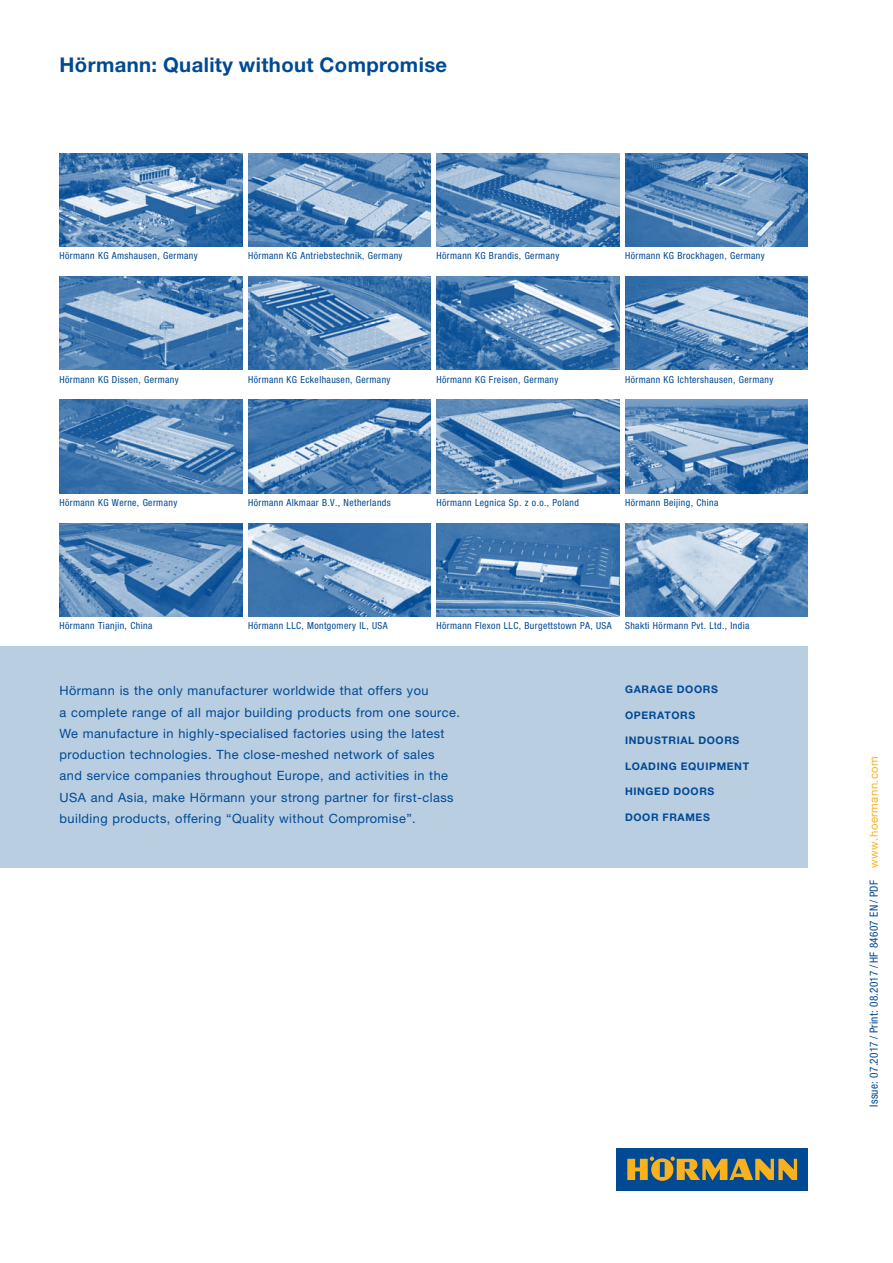
<style>
.page{position:relative;width:893px;height:1263px;background:#fff}
.page>*{position:absolute;margin:0;border:0;box-sizing:border-box;transform-origin:0 0}
.t1{font:700 20.25px "Hoermann Helvetica Neue";letter-spacing:.02em;color:#004993}
.t2{font:12.75px/21.3px "Hoermann Helvetica Neue Rm";letter-spacing:.035em;color:#004993}
.t3{font:condensed 11.25px "Hoermann Helvetica Neue";letter-spacing:.02em;color:#004993}
.t4{font:700 10.5px "Hoermann Helvetica Neue";letter-spacing:.06em;color:#004993}
.t5{font:condensed 9.75px "Hoermann Helvetica Neue";letter-spacing:.04em;color:#004993}
.s1{font-family:"Hoermann Helvetica Neue Rm";font-stretch:normal;color:#f9b11e}
</style>
<div class="page">
<div style="left:0;top:646px;width:808px;height:221px;background:#bacee2"></div>
<img style="left:248px;top:400px;width:183px;height:93px">
<img style="left:437px;top:400px;width:182px;height:93px">
<img style="left:60px;top:153px;width:182px;height:94px">
<img style="left:248px;top:153px;width:183px;height:94px">
<img style="left:437px;top:153px;width:182px;height:94px">
<img style="left:625px;top:153px;width:183px;height:94px">
<img style="left:60px;top:276px;width:182px;height:94px">
<img style="left:248px;top:276px;width:183px;height:94px">
<img style="left:437px;top:276px;width:182px;height:94px">
<img style="left:625px;top:276px;width:183px;height:94px">
<img style="left:60px;top:400px;width:182px;height:93px">
<img style="left:60px;top:523px;width:182px;height:94px">
<img style="left:248px;top:523px;width:183px;height:94px">
<img style="left:437px;top:523px;width:182px;height:94px">
<img style="left:625px;top:400px;width:183px;height:93px">
<img style="left:625px;top:523px;width:183px;height:94px">
<div style="left:617px;top:1148px;width:191px;height:43px;background:#004993"></div>
<svg style="left:627px;top:1156px;width:170px;height:25px"></svg>
<h1 class="t1" style="left:60px;top:51px;width:389px">Hörmann: Quality without Compromise</h1>
<p class="t5" style="left:60px;top:249px;width:140px">Hörmann KG Amshausen, Germany</p>
<p class="t5" style="left:248px;top:249px;width:156px">Hörmann KG Antriebstechnik, Germany</p>
<p class="t5" style="left:437px;top:249px;width:124px">Hörmann KG Brandis, Germany</p>
<p class="t5" style="left:625px;top:249px;width:141px">Hörmann KG Brockhagen, Germany</p>
<p class="t5" style="left:60px;top:373px;width:121px">Hörmann KG Dissen, Germany</p>
<p class="t5" style="left:248px;top:373px;width:144px">Hörmann KG Eckelhausen, Germany</p>
<p class="t5" style="left:437px;top:373px;width:123px">Hörmann KG Freisen, Germany</p>
<p class="t5" style="left:625px;top:373px;width:150px">Hörmann KG Ichtershausen, Germany</p>
<p class="t5" style="left:60px;top:496px;width:119px">Hörmann KG Werne, Germany</p>
<p class="t5" style="left:248px;top:496px;width:144px">Hörmann Alkmaar B.V., Netherlands</p>
<p class="t5" style="left:437px;top:496px;width:144px">Hörmann Legnica Sp. z o.o., Poland</p>
<p class="t5" style="left:625px;top:496px;width:95px">Hörmann Beijing, China</p>
<p class="t5" style="left:60px;top:619px;width:94px">Hörmann Tianjin, China</p>
<p class="t5" style="left:248px;top:619px;width:141px">Hörmann LLC, Montgomery IL, USA</p>
<p class="t5" style="left:437px;top:619px;width:177px">Hörmann Flexon LLC, Burgettstown PA, USA</p>
<p class="t5" style="left:625px;top:619px;width:126px">Shakti Hörmann Pvt. Ltd., India</p>
<p class="t2" style="left:60px;top:679px;width:402px">Hörmann is the only manufacturer worldwide that offers you<br>a complete range of all major building products from one source.<br>We manufacture in highly-specialised factories using the latest production technologies. The close-meshed network of sales and service companies throughout Europe, and activities in the USA and Asia, make Hörmann your strong partner for first-class building products, offering “Quality without Compromise”.</p>
<p class="t4" style="left:625px;top:682px;width:94px">GARAGE DOORS</p>
<p class="t4" style="left:625px;top:707px;width:72px">OPERATORS</p>
<p class="t4" style="left:625px;top:733px;width:116px">INDUSTRIAL DOORS</p>
<p class="t4" style="left:625px;top:758px;width:126px">LOADING EQUIPMENT</p>
<p class="t4" style="left:625px;top:784px;width:91px">HINGED DOORS</p>
<p class="t4" style="left:625px;top:809px;width:86px">DOOR FRAMES</p>
<p class="t3" style="left:866px;top:1106px;width:352px;rotate:-90deg">Issue: 07.2017 / Print: 08.2017 / HF 84607 EN / PDF <span class="s1">www.hoermann.com</span></p>
</div>
